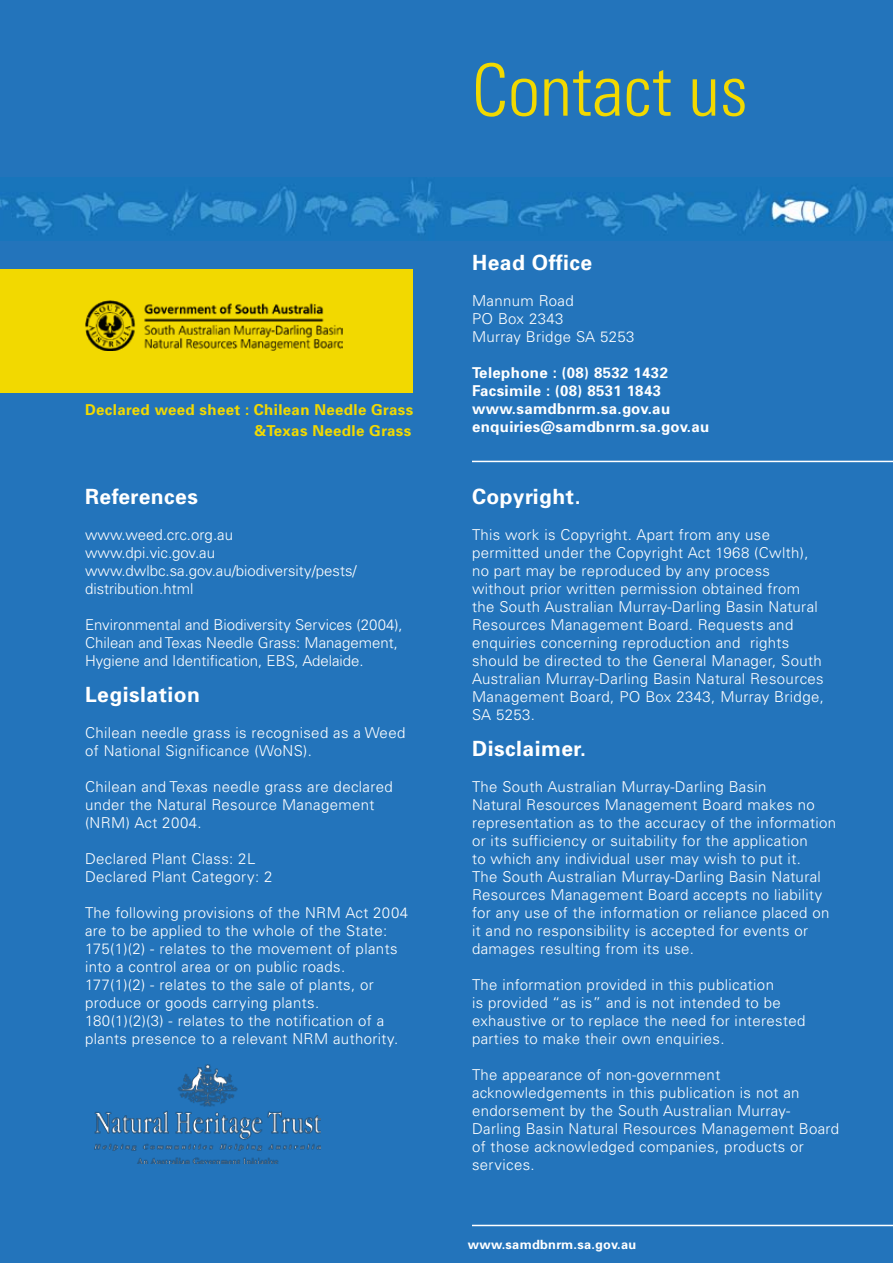
<style>
.page{position:relative;width:893px;height:1263px;background:#2374bb}
.page>*{position:absolute;margin:0;border:0;box-sizing:border-box;transform-origin:0 0}
.t1{font:300 condensed 72px "Univers";color:#f2d900}
.t2{font:700 21px "Univers";letter-spacing:.025em;color:#fff}
.t3{font:300 15px/18px "Univers";letter-spacing:.025em;color:#fff}
.t4{font:300 15px/18px "Univers";color:#fff}
.t5{font:700 15px/18px "Univers";letter-spacing:.025em;color:#fff}
.t6{font:700 15px/21px "Univers";letter-spacing:.025em;color:#f2d900;text-align:right}
.t7{font:700 12.75px "Univers";letter-spacing:.025em;color:#fff}
</style>
<div class="page">
<hr style="left:472px;top:461px;width:421px;height:1px;background:#fff">
<div style="left:0;top:269px;width:412px;height:124px;background:#f2d900"></div>
<img style="left:0;top:177px;width:893px;height:63px">
<img style="left:95px;top:1064px;width:225px;height:99px">
<hr style="left:472px;top:1225px;width:421px;height:1px;background:#fff">
<img style="left:85px;top:300px;width:258px;height:50px">
<h1 class="t1" style="left:472px;top:47px;width:277px">Contact us</h1>
<p class="t6" style="left:85px;top:399px;width:330px">Declared weed sheet : Chilean Needle Grass &amp;Texas Needle Grass</p>
<h2 class="t2" style="left:85px;top:483px;width:114px">References</h2>
<p class="t4" style="left:85px;top:525px;width:273px">www.weed.crc.org.au www.dpi.vic.gov.au www.dwlbc.sa.gov.au/biodiversity/pests/ distribution.html</p>
<p class="t4" style="left:85px;top:615px;width:319px">Environmental and Biodiversity Services (2004),<br>Chilean and Texas Needle Grass: Management,<br>Hygiene and Identification, EBS, Adelaide.</p>
<h2 class="t2" style="left:85px;top:681px;width:116px">Legislation</h2>
<p class="t3" style="left:85px;top:723px;width:322px">Chilean needle grass is recognised as a Weed of National Significance (WoNS).</p>
<p class="t3" style="left:85px;top:777px;width:309px">Chilean and Texas needle grass are declared under the Natural Resource Management (NRM) Act 2004.</p>
<p class="t3" style="left:85px;top:849px;width:189px">Declared Plant Class: 2L<br>Declared Plant Category: 2</p>
<p class="t3" style="left:85px;top:903px;width:324px">The following provisions of the NRM Act 2004 are to be applied to the whole of the State:<br>175(1)(2) - relates to the movement of plants into a control area or on public roads.<br>177(1)(2) - relates to the sale of plants, or produce or goods carrying plants.<br>180(1)(2)(3) - relates to the notification of a plants presence to a relevant NRM authority.</p>
<h2 class="t2" style="left:472px;top:249px;width:122px">Head Office</h2>
<p class="t3" style="left:472px;top:291px;width:164px">Mannum Road<br>PO Box 2343<br>Murray Bridge SA 5253</p>
<p class="t5" style="left:472px;top:363px;width:239px">Telephone : (08) 8532 1432<br>Facsimile : (08) 8531 1843 www.samdbnrm.sa.gov.au enquiries@samdbnrm.sa.gov.au</p>
<h2 class="t2" style="left:472px;top:483px;width:110px">Copyright.</h2>
<p class="t3" style="left:472px;top:525px;width:353px">This work is Copyright. Apart from any use permitted under the Copyright Act 1968 (Cwlth), no part may be reproduced by any process without prior written permission obtained from the South Australian Murray-Darling Basin Natural Resources Management Board. Requests and enquiries concerning reproduction and rights should be directed to the General Manager, South Australian Murray-Darling Basin Natural Resources Management Board, PO Box 2343, Murray Bridge, SA 5253.</p>
<h2 class="t2" style="left:472px;top:735px;width:116px">Disclaimer.</h2>
<p class="t3" style="left:472px;top:777px;width:366px">The South Australian Murray-Darling Basin<br>Natural Resources Management Board makes no representation as to the accuracy of the information or its sufficiency or suitability for the application<br>to which any individual user may wish to put it.<br>The South Australian Murray-Darling Basin Natural Resources Management Board accepts no liability for any use of the information or reliance placed on it and no responsibility is accepted for events or damages resulting from its use.</p>
<p class="t3" style="left:472px;top:975px;width:335px">The information provided in this publication<br>is provided “as is” and is not intended to be exhaustive or to replace the need for interested parties to make their own enquiries.</p>
<p class="t3" style="left:472px;top:1065px;width:369px">The appearance of non-government acknowledgements in this publication is not an endorsement by the South Australian Murray-Darling Basin Natural Resources Management Board of those acknowledged companies, products or services.</p>
<p class="t7" style="left:468px;top:1236px;width:170px">www.samdbnrm.sa.gov.au</p>
</div>
